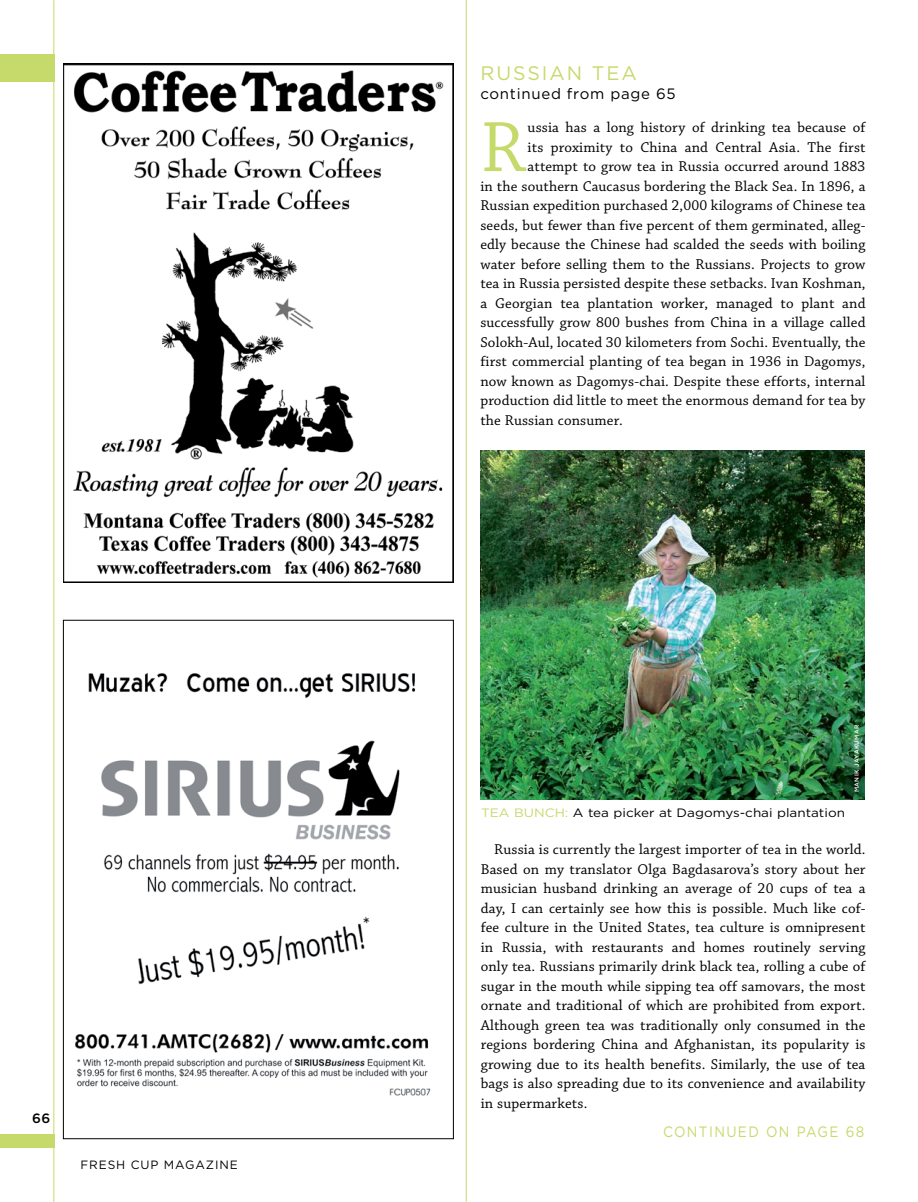
<style>
.page{position:relative;width:918px;height:1202px;background:#fff}
.page>*{position:absolute;margin:0;border:0;box-sizing:border-box;transform-origin:0 0}
.t1{font:75px "Chaparral Pro";color:#c5da6a}
.t2{font:19.5px "Gotham";letter-spacing:.1em;color:#c5da6a}
.t3{font:15px/19.5px "Chaparral Pro";letter-spacing:.01em;color:#000;text-align:justify}
.t4{font:15px "Gotham";letter-spacing:.05em;color:#000}
.t5{font:15px "Gotham";letter-spacing:.1em;color:#c5da6a;scale:.9 1}
.t6{font:500 13.5px "Gotham";color:#000}
.t7{font:12.15px "Gotham";color:#000;scale:1.11 1}
.t8{font:12px "Gotham";letter-spacing:.075em;color:#000}
.t9{font:500 6px "Gotham";letter-spacing:.075em;color:#fff}
.s1{color:#c5da6a}
</style>
<div class="page">
<img style="left:63px;top:64px;width:390px;height:518px">
<img style="left:75px;top:673px;width:356px;height:423px">
<hr style="left:466px;top:0;width:1px;height:1201px;background:#c5da6a">
<div style="left:0;top:1134px;width:54px;height:14px;background:#c5da6a"></div>
<hr style="left:53px;top:0;width:1px;height:1202px;background:#c5da6a">
<div style="left:0;top:55px;width:54px;height:27px;background:#c5da6a"></div>
<img style="left:480px;top:451px;width:384px;height:349px">
<p class="t6" style="left:32px;top:1110px;width:20px">66</p>
<p class="t8" style="left:80px;top:1158px;width:61px">FRESH CUP</p>
<p class="t8" style="left:164px;top:1158px;width:60px">MAGAZINE</p>
<h2 class="t2" style="left:480px;top:62px;width:154px">russian tea</h2>
<p class="t4" style="left:480px;top:86px;width:197px">continued from page 65</p>
<h1 class="t1" style="left:480px;top:106px;width:47px">R</h1>
<p class="t3" style="left:528px;top:118px;width:339px">ussia has a long history of drinking tea because of</p>
<p class="t3" style="left:528px;top:138px;width:339px">its proximity to China and Central Asia. The first</p>
<p class="t3" style="left:528px;top:157px;width:339px">attempt to grow tea in Russia occurred around 1883</p>
<p class="t3" style="left:480px;top:177px;width:387px">in the southern Caucasus bordering the Black Sea. In 1896, a</p>
<p class="t3" style="left:480px;top:196px;width:387px">Russian expedition purchased 2,000 kilograms of Chinese tea</p>
<p class="t3" style="left:480px;top:216px;width:387px">seeds, but fewer than five percent of them germinated, alleg-</p>
<p class="t3" style="left:480px;top:235px;width:387px">edly because the Chinese had scalded the seeds with boiling</p>
<p class="t3" style="left:480px;top:255px;width:387px">water before selling them to the Russians. Projects to grow</p>
<p class="t3" style="left:480px;top:274px;width:387px">tea in Russia persisted despite these setbacks. Ivan Koshman,</p>
<p class="t3" style="left:480px;top:294px;width:387px">a Georgian tea plantation worker, managed to plant and</p>
<p class="t3" style="left:480px;top:313px;width:387px">successfully grow 800 bushes from China in a village called</p>
<p class="t3" style="left:480px;top:333px;width:387px">Solokh-Aul, located 30 kilometers from Sochi. Eventually, the</p>
<p class="t3" style="left:480px;top:352px;width:387px">first commercial planting of tea began in 1936 in Dagomys,</p>
<p class="t3" style="left:480px;top:372px;width:387px">now known as Dagomys-chai. Despite these efforts, internal</p>
<p class="t3" style="left:480px;top:391px;width:387px">production did little to meet the enormous demand for tea by</p>
<p class="t3" style="left:480px;top:411px;width:144px">the Russian consumer.</p>
<p class="t7" style="left:481px;top:805px;width:329px"><span class="s1">tea bunch :</span> A tea picker at Dagomys-chai plantation</p>
<p class="t9" style="left:853px;top:792px;width:69px;rotate:-90deg">manik jayakumar</p>
<p class="t3" style="left:481px;top:840px;width:386px;text-indent:14px">Russia is currently the largest importer of tea in the world.<br>Based on my translator Olga Bagdasarova’s story about her musician husband drinking an average of 20 cups of tea a day, I can certainly see how this is possible. Much like cof&shy;fee culture in the United States, tea culture is omnipresent in Russia, with restaurants and homes routinely serving only tea. Russians primarily drink black tea, rolling a cube of sugar in the mouth while sipping tea off samovars, the most ornate and traditional of which are prohibited from export.<br>Although green tea was traditionally only consumed in the regions bordering China and Afghanistan, its popularity is growing due to its health benefits. Similarly, the use of tea bags is also spreading due to its convenience and availability in supermarkets.</p>
<p class="t5" style="left:663px;top:1123px;width:225px">continued on page 68</p>
</div>
